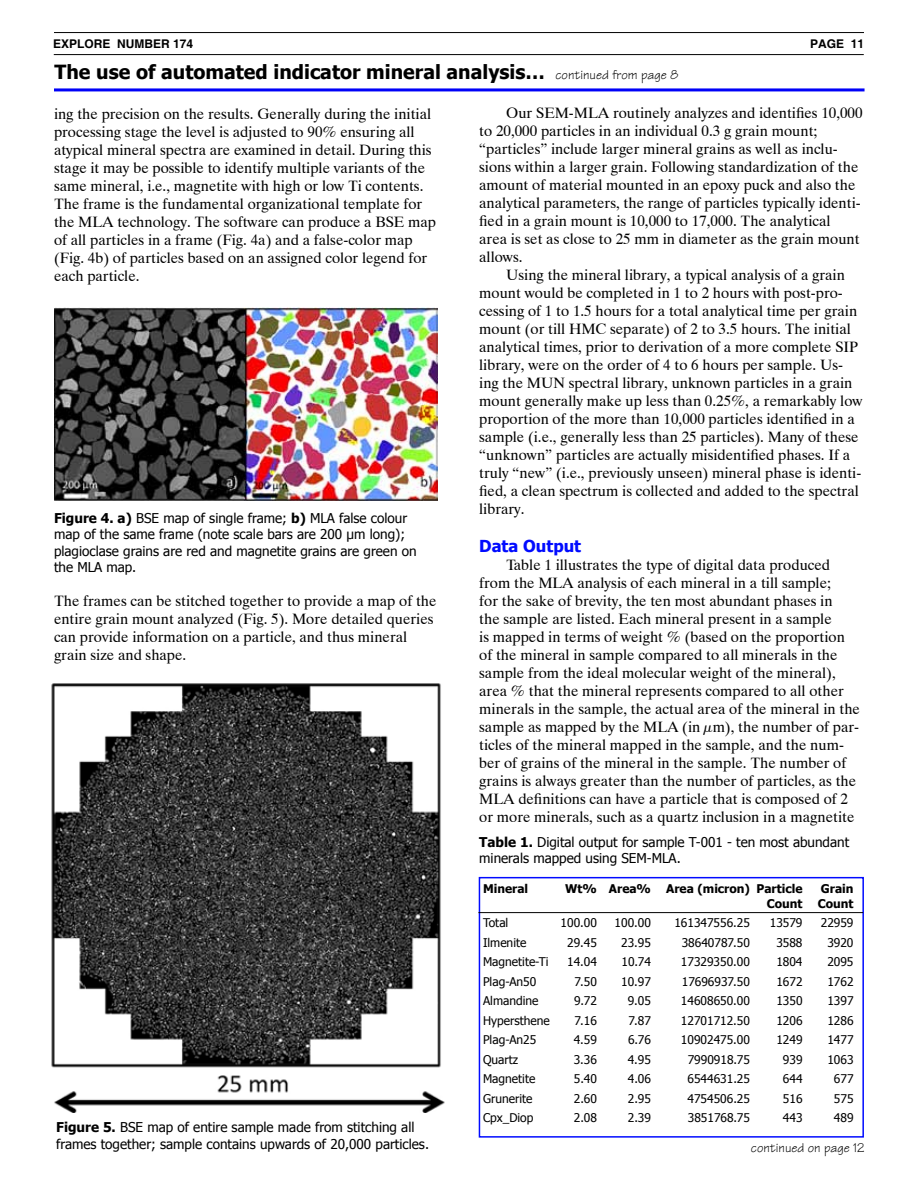
<style>
.page{position:relative;width:918px;height:1188px;background:#fff}
.page>*{position:absolute;margin:0;border:0;box-sizing:border-box;transform-origin:0 0}
.t1{font:700 19.5px "Tahoma";color:#000}
.t2{font:700 16.5px "Tahoma";color:#010bff}
.t3{font:15px/18px "Dutch 801 BT";color:#000}
.t4{font:13.5px/16.2px "Tahoma";color:#000}
.t5{font:13.5px "Tekton";color:#000}
.t6{font:12px "Tahoma";color:#000}
.t7{font:700 12px "Tahoma";color:#000}
.t8{font:700 12px "Helvetica";color:#000}
.s1{font-family:"Tekton";font-weight:400;font-size:13.5px}
.s2{font-weight:700}
</style>
<div class="page">
<hr style="left:54px;top:32px;width:810px;height:1px;background:#000">
<hr style="left:54px;top:54px;width:810px;height:1px;background:#000">
<hr style="left:54px;top:88px;width:811px;height:3px;background:#0001f8">
<img style="left:54px;top:308px;width:384px;height:192px">
<img style="left:51px;top:683px;width:394px;height:430px">
<div style="left:479px;top:877px;width:385px;height:261px;border:2px solid #010bff"></div>
<hr style="left:478px;top:912px;width:385px;height:1px;background:#000">
<p class="t8" style="left:53px;top:36px;width:142px">EXPLORE NUMBER 174</p>
<p class="t8" style="left:810px;top:37px;width:56px">PAGE 11</p>
<h1 class="t1" style="left:55px;top:58px;width:626px">The use of automated indicator mineral analysis… <span class="s1">continued from page 8</span></h1>
<p class="t3" style="left:54px;top:104px;width:384px">ing the precision on the results. Generally during the initial processing stage the level is adjusted to 90% ensuring all atypical mineral spectra are examined in detail. During this stage it may be possible to identify multiple variants of the same mineral, i.e., magnetite with high or low Ti contents.<br>The frame is the fundamental organizational template for the MLA technology. The software can produce a BSE map of all particles in a frame (Fig. 4a) and a false-color map (Fig. 4b) of particles based on an assigned color legend for each particle.</p>
<p class="t3" style="left:479px;top:103px;width:385px;text-indent:27px">Our SEM-MLA routinely analyzes and identifies 10,000 to 20,000 particles in an individual 0.3 g grain mount; “particles” include larger mineral grains as well as inclu&shy;sions within a larger grain. Following standardization of the amount of material mounted in an epoxy puck and also the analytical parameters, the range of particles typically identi&shy;fied in a grain mount is 10,000 to 17,000. The analytical<br>area is set as close to 25 mm in diameter as the grain mount allows.</p>
<p class="t3" style="left:479px;top:265px;width:385px;text-indent:27px">Using the mineral library, a typical analysis of a grain mount would be completed in 1 to 2 hours with post-pro&shy;cessing of 1 to 1.5 hours for a total analytical time per grain mount (or till HMC separate) of 2 to 3.5 hours. The initial analytical times, prior to derivation of a more complete SIP library, were on the order of 4 to 6 hours per sample. Us&shy;ing the MUN spectral library, unknown particles in a grain mount generally make up less than 0.25%, a remarkably low proportion of the more than 10,000 particles identified in a sample (i.e., generally less than 25 particles). Many of these “unknown” particles are actually misidentified phases. If a truly “new” (i.e., previously unseen) mineral phase is identi&shy;fied, a clean spectrum is collected and added to the spectral library.</p>
<p class="t2" style="left:479px;top:535px;width:103px">Data Output</p>
<p class="t3" style="left:479px;top:555px;width:382px;text-indent:27px">Table 1 illustrates the type of digital data produced from the MLA analysis of each mineral in a till sample;<br>for the sake of brevity, the ten most abundant phases in<br>the sample are listed. Each mineral present in a sample<br>is mapped in terms of weight % (based on the proportion of the mineral in sample compared to all minerals in the sample from the ideal molecular weight of the mineral), area % that the mineral represents compared to all other minerals in the sample, the actual area of the mineral in the sample as mapped by the MLA (in µm), the number of par&shy;ticles of the mineral mapped in the sample, and the num&shy;ber of grains of the mineral in the sample. The number of grains is always greater than the number of particles, as the MLA definitions can have a particle that is composed of 2 or more minerals, such as a quartz inclusion in a magnetite</p>
<p class="t4" style="left:54px;top:511px;width:364px"><span class="s2">Figure 4. a)</span> BSE map of single frame; <span class="s2">b)</span> MLA false colour map of the same frame (note scale bars are 200 µm long); plagioclase grains are red and magnetite grains are green on the MLA map.</p>
<p class="t3" style="left:54px;top:592px;width:384px">The frames can be stitched together to provide a map of the entire grain mount analyzed (Fig. 5). More detailed queries can provide information on a particle, and thus mineral grain size and shape.</p>
<p class="t4" style="left:56px;top:1120px;width:374px"><span class="s2">Figure 5.</span> BSE map of entire sample made from stitching all frames together; sample contains upwards of 20,000 particles.</p>
<p class="t4" style="left:479px;top:835px;width:371px"><span class="s2">Table 1.</span> Digital output for sample T-001 - ten most abundant minerals mapped using SEM-MLA.</p>
<p class="t7" style="left:483px;top:881px;width:47px">Mineral</p>
<p class="t7" style="left:565px;top:881px;width:87px">Wt% Area%</p>
<p class="t7" style="left:666px;top:881px;width:138px">Area (micron) Particle</p>
<p class="t7" style="left:821px;top:881px;width:34px">Grain</p>
<p class="t7" style="left:767px;top:895px;width:37px">Count</p>
<p class="t7" style="left:818px;top:895px;width:37px">Count</p>
<p class="t6" style="left:483px;top:915px;width:27px">Total</p>
<p class="t6" style="left:561px;top:915px;width:38px">100.00</p>
<p class="t6" style="left:615px;top:915px;width:38px">100.00</p>
<p class="t6" style="left:674px;top:915px;width:77px">161347556.25</p>
<p class="t6" style="left:770px;top:915px;width:34px">13579</p>
<p class="t6" style="left:821px;top:915px;width:34px">22959</p>
<p class="t6" style="left:483px;top:934px;width:45px">Ilmenite</p>
<p class="t6" style="left:567px;top:934px;width:31px">29.45</p>
<p class="t6" style="left:621px;top:934px;width:31px">23.95</p>
<p class="t6" style="left:682px;top:934px;width:70px">38640787.50</p>
<p class="t6" style="left:776px;top:934px;width:28px">3588</p>
<p class="t6" style="left:827px;top:934px;width:28px">3920</p>
<p class="t6" style="left:483px;top:954px;width:67px">Magnetite-Ti</p>
<p class="t6" style="left:567px;top:954px;width:31px">14.04</p>
<p class="t6" style="left:621px;top:954px;width:31px">10.74</p>
<p class="t6" style="left:681px;top:954px;width:71px">17329350.00</p>
<p class="t6" style="left:776px;top:954px;width:28px">1804</p>
<p class="t6" style="left:827px;top:954px;width:28px">2095</p>
<p class="t6" style="left:483px;top:973px;width:55px">Plag-An50</p>
<p class="t6" style="left:575px;top:973px;width:24px">7.50</p>
<p class="t6" style="left:621px;top:973px;width:31px">10.97</p>
<p class="t6" style="left:682px;top:973px;width:70px">17696937.50</p>
<p class="t6" style="left:776px;top:973px;width:28px">1672</p>
<p class="t6" style="left:827px;top:973px;width:28px">1762</p>
<p class="t6" style="left:483px;top:993px;width:57px">Almandine</p>
<p class="t6" style="left:574px;top:993px;width:25px">9.72</p>
<p class="t6" style="left:628px;top:993px;width:25px">9.05</p>
<p class="t6" style="left:681px;top:993px;width:71px">14608650.00</p>
<p class="t6" style="left:776px;top:993px;width:28px">1350</p>
<p class="t6" style="left:827px;top:993px;width:28px">1397</p>
<p class="t6" style="left:483px;top:1012px;width:68px">Hypersthene</p>
<p class="t6" style="left:575px;top:1012px;width:24px">7.16</p>
<p class="t6" style="left:629px;top:1012px;width:24px">7.87</p>
<p class="t6" style="left:681px;top:1012px;width:71px">12701712.50</p>
<p class="t6" style="left:776px;top:1012px;width:28px">1206</p>
<p class="t6" style="left:827px;top:1012px;width:28px">1286</p>
<p class="t6" style="left:483px;top:1032px;width:55px">Plag-An25</p>
<p class="t6" style="left:574px;top:1032px;width:25px">4.59</p>
<p class="t6" style="left:628px;top:1032px;width:25px">6.76</p>
<p class="t6" style="left:681px;top:1032px;width:71px">10902475.00</p>
<p class="t6" style="left:776px;top:1032px;width:28px">1249</p>
<p class="t6" style="left:827px;top:1032px;width:28px">1477</p>
<p class="t6" style="left:483px;top:1051px;width:37px">Quartz</p>
<p class="t6" style="left:574px;top:1051px;width:25px">3.36</p>
<p class="t6" style="left:628px;top:1051px;width:25px">4.95</p>
<p class="t6" style="left:688px;top:1051px;width:64px">7990918.75</p>
<p class="t6" style="left:783px;top:1051px;width:21px">939</p>
<p class="t6" style="left:827px;top:1051px;width:28px">1063</p>
<p class="t6" style="left:483px;top:1071px;width:54px">Magnetite</p>
<p class="t6" style="left:574px;top:1071px;width:25px">5.40</p>
<p class="t6" style="left:628px;top:1071px;width:25px">4.06</p>
<p class="t6" style="left:687px;top:1071px;width:64px">6544631.25</p>
<p class="t6" style="left:783px;top:1071px;width:21px">644</p>
<p class="t6" style="left:834px;top:1071px;width:21px">677</p>
<p class="t6" style="left:483px;top:1090px;width:51px">Grunerite</p>
<p class="t6" style="left:574px;top:1090px;width:25px">2.60</p>
<p class="t6" style="left:628px;top:1090px;width:25px">2.95</p>
<p class="t6" style="left:687px;top:1090px;width:64px">4754506.25</p>
<p class="t6" style="left:783px;top:1090px;width:21px">516</p>
<p class="t6" style="left:834px;top:1090px;width:21px">575</p>
<p class="t6" style="left:483px;top:1110px;width:52px">Cpx_Diop</p>
<p class="t6" style="left:574px;top:1110px;width:25px">2.08</p>
<p class="t6" style="left:628px;top:1110px;width:25px">2.39</p>
<p class="t6" style="left:688px;top:1110px;width:64px">3851768.75</p>
<p class="t6" style="left:783px;top:1110px;width:21px">443</p>
<p class="t6" style="left:834px;top:1110px;width:21px">489</p>
<p class="t5" style="left:751px;top:1139px;width:115px">continued on page 12</p>
</div>
